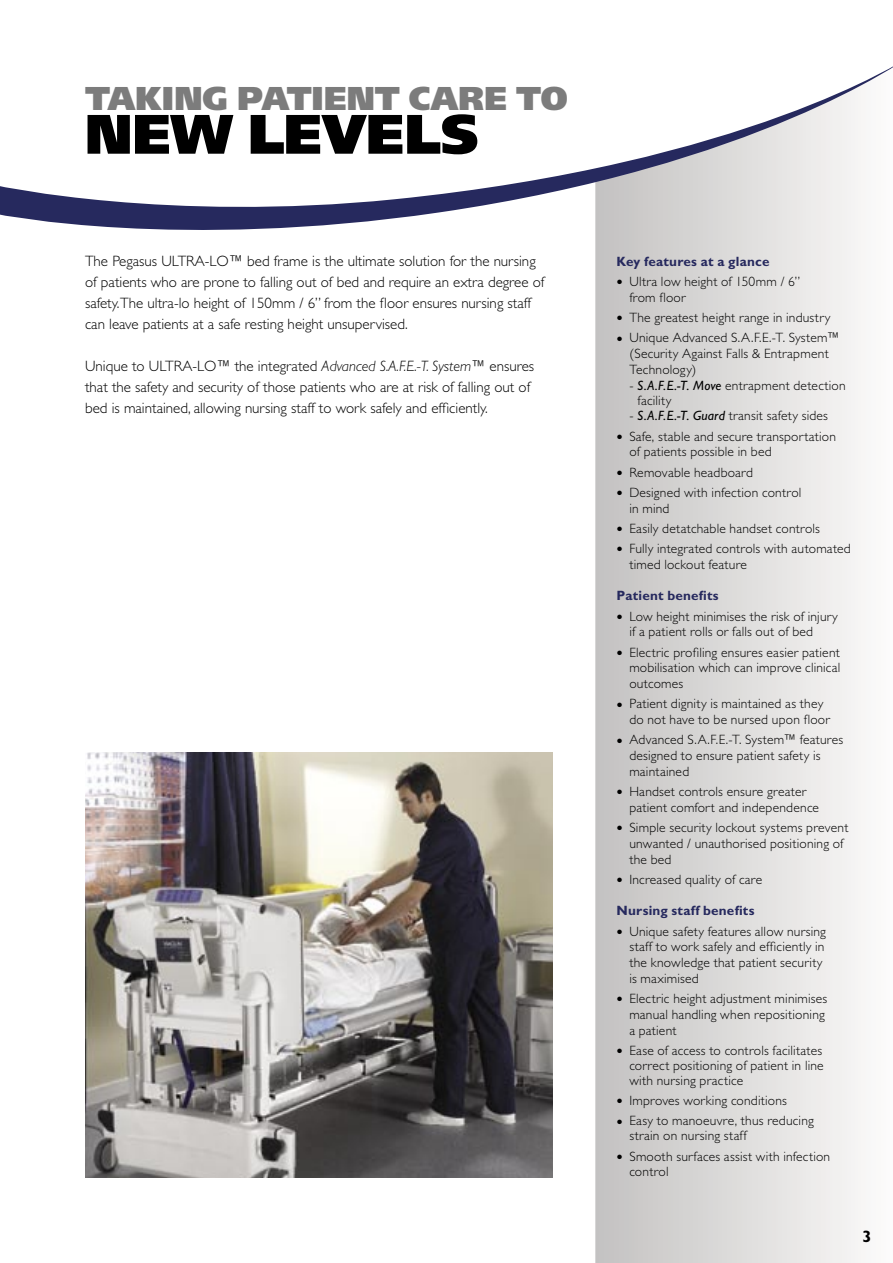
<style>
.page{position:relative;width:893px;height:1263px;background:#fff}
.page>*{position:absolute;margin:0;border:0;box-sizing:border-box;transform-origin:0 0}
.Rubrik_-_blå{font:900 55.5px "Frutiger";color:#000}
.Rubrik_-_blå-2{font:900 33px "Frutiger";color:#7c7c7c}
.Punkter{font:700 16.5px "Gill Sans";color:#000}
.t1{font:300 15px/21px "Gill Sans";color:#000}
.Punkter-2{font:300 13.5px/15.8px "Gill Sans";letter-spacing:.015em;color:#000}
.Underrubrik{font:700 13.5px "Gill Sans";letter-spacing:.015em;color:#26295e}
.Punkter-3{font:700 13.5px "Gill Sans";letter-spacing:.02em;color:#26295e}
.s1{font-style:italic}
.s2{font-weight:400;font-size:18px}
.s3{font-weight:400;font-style:italic}
</style>
<div class="page">
<svg style="left:595px;top:230px;width:266px;height:1033px;background:#dcdada"></svg>
<img style="left:85px;top:753px;width:468px;height:425px">
<svg style="left:0;top:66px;width:893px;height:164px"></svg>
<p class="Rubrik_-_blå-2" style="left:85px;top:78px;width:484px">TAKING PATIENT CARE TO</p>
<p class="Rubrik_-_blå" style="left:85px;top:100px;width:395px">NEW LEVELS</p>
<p class="t1" style="left:85px;top:251px;width:461px">The Pegasus ULTRA-LO™ bed frame is the ultimate solution for the nursing of patients who are prone to falling out of bed and require an extra degree of safety.The ultra-lo height of 150mm / 6” from the floor ensures nursing staff can leave patients at a safe resting height unsupervised.</p>
<p class="t1" style="left:85px;top:356px;width:451px">Unique to ULTRA-LO™ the integrated <span class="s1">Advanced S.A.F.E.-T. System</span>™ ensures that the safety and security of those patients who are at risk of falling out of bed is maintained, allowing nursing staff to work safely and efficiently.</p>
<p class="Underrubrik" style="left:617px;top:253px;width:154px">Key features at a glance</p>
<p class="Punkter-2" style="left:629px;top:274px;width:172px;text-indent:-13px"><span class="s2">•</span> Ultra low height of 150mm / 6” from floor</p>
<p class="Punkter-2" style="left:617px;top:310px;width:215px"><span class="s2">•</span> The greatest height range in industry</p>
<p class="Punkter-2" style="left:629px;top:330px;width:212px;text-indent:-13px"><span class="s2">•</span> Unique Advanced S.A.F.E.-T. System™ (Security Against Falls &amp; Entrapment<br>Technology)</p>
<p class="Punkter-2" style="left:638px;top:378px;width:210px;line-height:15px;text-indent:-8px">- <span class="s3">S.A.F.E.-T. Move</span> entrapment detection facility</p>
<p class="Punkter-2" style="left:629px;top:408px;width:200px">- <span class="s3">S.A.F.E.-T. Guard</span> transit safety sides</p>
<p class="Punkter-2" style="left:629px;top:428px;width:208px;text-indent:-13px"><span class="s2">•</span> Safe, stable and secure transportation of patients possible in bed</p>
<p class="Punkter-2" style="left:617px;top:464px;width:138px"><span class="s2">•</span> Removable headboard</p>
<p class="Punkter-2" style="left:629px;top:485px;width:174px;text-indent:-13px"><span class="s2">•</span> Designed with infection control in mind</p>
<p class="Punkter-2" style="left:617px;top:521px;width:205px"><span class="s2">•</span> Easily detatchable handset controls</p>
<p class="Punkter-2" style="left:629px;top:541px;width:223px;text-indent:-13px"><span class="s2">•</span> Fully integrated controls with automated timed lockout feature</p>
<p class="Underrubrik" style="left:617px;top:588px;width:104px">Patient benefits</p>
<p class="Punkter-2" style="left:629px;top:608px;width:210px;text-indent:-13px"><span class="s2">•</span> Low height minimises the risk of injury if a patient rolls or falls out of bed</p>
<p class="Punkter-2" style="left:629px;top:644px;width:213px;text-align:justify;text-indent:-13px"><span class="s2">•</span> Electric profiling ensures easier patient mobilisation which can improve clinical outcomes</p>
<p class="Punkter-2" style="left:629px;top:696px;width:202px;text-indent:-13px"><span class="s2">•</span> Patient dignity is maintained as they do not have to be nursed upon floor</p>
<p class="Punkter-2" style="left:629px;top:732px;width:215px;text-indent:-13px"><span class="s2">•</span> Advanced S.A.F.E.-T. System™ features designed to ensure patient safety is maintained</p>
<p class="Punkter-2" style="left:629px;top:784px;width:191px;text-indent:-13px"><span class="s2">•</span> Handset controls ensure greater patient comfort and independence</p>
<p class="Punkter-2" style="left:629px;top:820px;width:221px;text-indent:-13px"><span class="s2">•</span> Simple security lockout systems prevent unwanted / unauthorised positioning of the bed</p>
<p class="Punkter-2" style="left:617px;top:872px;width:147px"><span class="s2">•</span> Increased quality of care</p>
<p class="Punkter-3" style="left:617px;top:903px;width:139px">Nursing staff benefits</p>
<p class="Punkter-2" style="left:629px;top:923px;width:198px;text-indent:-13px"><span class="s2">•</span> Unique safety features allow nursing staff to work safely and efficiently in the knowledge that patient security is maximised</p>
<p class="Punkter-2" style="left:629px;top:991px;width:199px;text-indent:-13px"><span class="s2">•</span> Electric height adjustment minimises manual handling when repositioning a patient</p>
<p class="Punkter-2" style="left:629px;top:1043px;width:196px;line-height:15px;text-align:justify;text-indent:-13px"><span class="s2">•</span> Ease of access to controls facilitates correct positioning of patient in line with nursing practice</p>
<p class="Punkter-2" style="left:617px;top:1093px;width:172px"><span class="s2">•</span> Improves working conditions</p>
<p class="Punkter-2" style="left:629px;top:1113px;width:186px;line-height:15px;text-indent:-13px"><span class="s2">•</span> Easy to manoeuvre, thus reducing strain on nursing staff</p>
<p class="Punkter-2" style="left:629px;top:1149px;width:202px;line-height:15px;text-indent:-13px"><span class="s2">•</span> Smooth surfaces assist with infection control</p>
<p class="Punkter" style="left:863px;top:1226px;width:11px">3</p>
</div>
